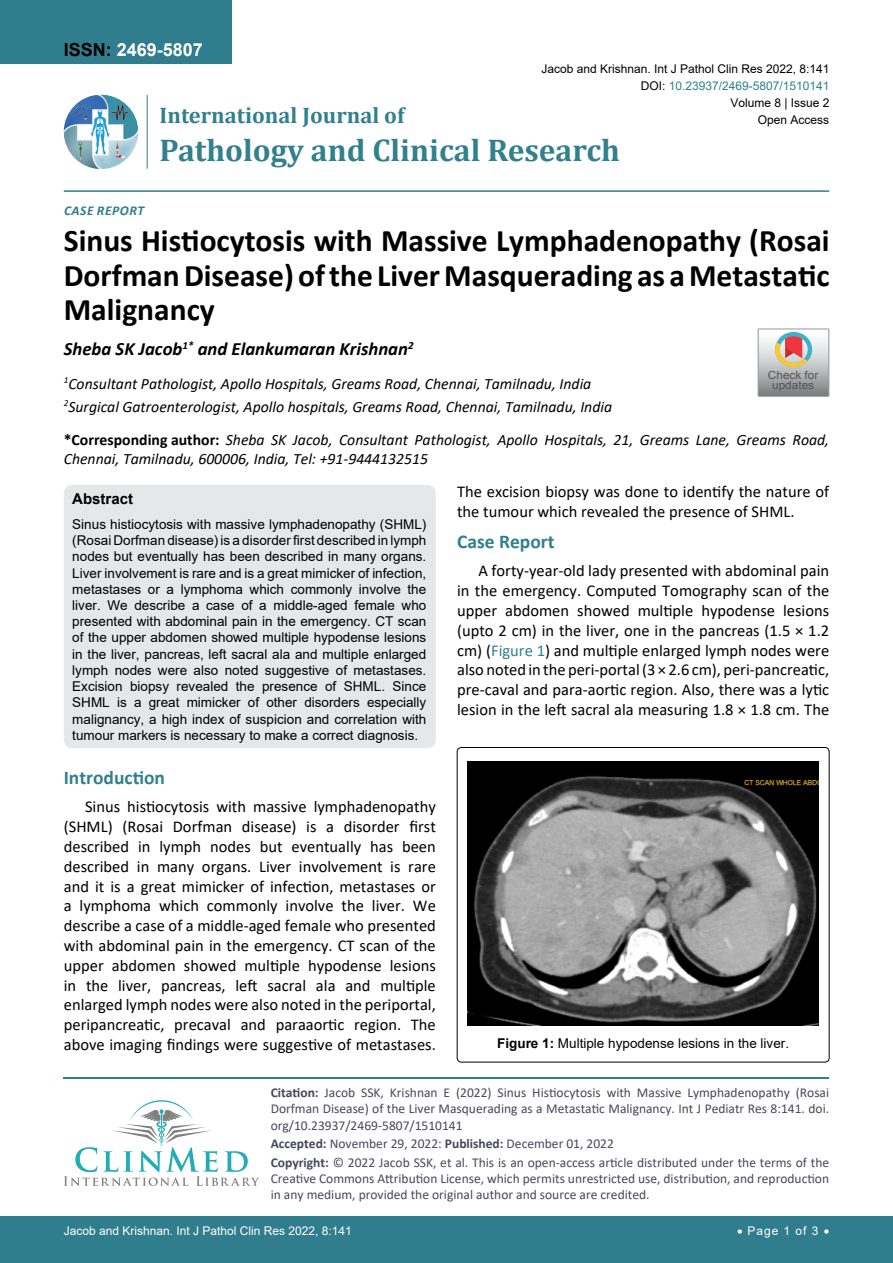
<style>
.page{position:relative;width:893px;height:1263px;background:#fff}
.page>*{position:absolute;margin:0;border:0;box-sizing:border-box;transform-origin:0 0}
.t1{font:700 31.5px/34.5px "Calibri";color:#000;text-align:justify}
.t2{font:700 31.5px "Cambria";color:#30808d}
.t3{font:700 22.5px "Cambria";color:#30808d}
.t4{font:700 19.5px "Calibri";color:#30808d}
.t5{font:italic 700 18.75px "Calibri";color:#000}
.t6{font:700 18px "Arial";color:#fff}
.t7{font:16.5px/19.8px "Calibri";color:#000;text-align:justify}
.t8{font:italic 15.75px/23.1px "Calibri";color:#000}
.t9{font:700 15px "Arial";color:#000}
.t10{font:13.5px/16.2px "Arial";color:#000;text-align:justify}
.t11{font:13.5px/16.2px "Calibri";color:#47475c}
.t12{font:italic 700 13.5px "Calibri";letter-spacing:.04em;color:#307d8d}
.t13{font:12px "Arial";color:#000}
.t14{font:12px "Arial";color:#fff}
.t15{font:12px "Arial";color:#30808d}
.t16{font:11.1px/9.6px "Arial";color:#535353;text-align:center;scale:1.06 1}
.s1{color:#000}
.s2{font-weight:700;font-style:normal}
.s3{color:#30808d}
.s4{font-weight:700}
</style>
<div class="page">
<hr style="left:64px;top:1077px;width:765px;height:1px;background:#30808d">
<svg style="left:64px;top:1100px;width:195px;height:86px"></svg>
<div style="left:0;top:0;width:231px;height:64px;background:#307d8d"></div>
<img style="left:64px;top:95px;width:74px;height:74px;border-radius:37px">
<hr style="left:147px;top:95px;width:1px;height:74px;background:#307d8d">
<hr style="left:64px;top:190px;width:765px;height:2px;background:#307d8d">
<div style="left:0;top:1217px;width:893px;height:46px;background:#307d8d"></div>
<div style="left:64px;top:485px;width:372px;height:263px;background:#e6e7e8;border-radius:9px"></div>
<svg style="left:758px;top:329px;width:71px;height:67px;background:#bdb6b3"></svg>
<div style="left:457px;top:747px;width:372px;height:315px;border:1px solid #000;border-radius:4px"></div>
<img style="left:468px;top:761px;width:351px;height:264px">
<p class="t6" style="left:64px;top:37px;width:141px"><span class="s1">ISSN:</span> 2469-5807</p>
<p class="t12" style="left:64px;top:201px;width:82px">case report</p>
<p class="t13" style="left:541px;top:60px;width:290px">Jacob and Krishnan. Int J Pathol Clin Res 2022, 8:141</p>
<p class="t13" style="left:730px;top:95px;width:101px">Volume 8 | Issue 2</p>
<p class="t15" style="left:641px;top:77px;width:190px"><span class="s1">DOI:</span> 10.23937/2469-5807/1510141</p>
<h2 class="t3" style="left:160px;top:100px;width:246px">International Journal of</h2>
<h1 class="t2" style="left:160px;top:128px;width:462px">Pathology and Clinical Research</h1>
<p class="t13" style="left:758px;top:112px;width:73px">Open Access</p>
<h1 class="t1" style="left:64px;top:223px;width:767px">Sinus Histiocytosis with Massive Lymphadenopathy (Rosai Dorfman Disease) of the Liver Masquerading as a Metastatic Malignancy</h1>
<p class="t5" style="left:64px;top:336px;width:351px">Sheba SK Jacob<sup>1*</sup> and Elankumaran Krishnan<sup>2</sup></p>
<p class="t8" style="left:64px;top:371px;width:550px"><sup>1</sup>Consultant Pathologist, Apollo Hospitals, Greams Road, Chennai, Tamilnadu, India<br><sup>2</sup>Surgical Gatroenterologist, Apollo hospitals, Greams Road, Chennai, Tamilnadu, India</p>
<p class="t8" style="left:64px;top:429px;width:767px;line-height:18.9px"><span class="s2">*Corresponding author:</span> Sheba SK Jacob, Consultant Pathologist, Apollo Hospitals, 21, Greams Lane, Greams Road,<br>Chennai, Tamilnadu, 600006, India, Tel: +91-9444132515</p>
<p class="t9" style="left:72px;top:488px;width:62px">Abstract</p>
<p class="t10" style="left:72px;top:516px;width:356px">Sinus histiocytosis with massive lymphadenopathy (SHML) (Rosai Dorfman disease) is a disorder first described in lymph nodes but eventually has been described in many organs.<br>Liver involvement is rare and is a great mimicker of infection, metastases or a lymphoma which commonly involve the liver. We describe a case of a middle-aged female who presented with abdominal pain in the emergency. CT scan of the upper abdomen showed multiple hypodense lesions in the liver, pancreas, left sacral ala and multiple enlarged lymph nodes were also noted suggestive of metastases.<br>Excision biopsy revealed the presence of SHML. Since SHML is a great mimicker of other disorders especially malignancy, a high index of suspicion and correlation with tumour markers is necessary to make a correct diagnosis.</p>
<p class="t16" style="left:768px;top:370px;width:49px">Check for updates</p>
<p class="t7" style="left:457px;top:481px;width:374px">The excision biopsy was done to identify the nature of the tumour which revealed the presence of SHML.</p>
<p class="t4" style="left:457px;top:528px;width:99px">Case Report</p>
<p class="t7" style="left:457px;top:561px;width:374px;text-indent:21px">A forty-year-old lady presented with abdominal pain in the emergency. Computed Tomography scan of the upper abdomen showed multiple hypodense lesions (upto 2 cm) in the liver, one in the pancreas (1.5 × 1.2 cm) (<span class="s3">Figure 1</span>) and multiple enlarged lymph nodes were also noted in the peri-portal (3 × 2.6 cm), peri-pancreatic, pre-caval and para-aortic region. Also, there was a lytic lesion in the left sacral ala measuring 1.8 × 1.8 cm. The</p>
<p class="t4" style="left:64px;top:764px;width:103px">Introduction</p>
<p class="t7" style="left:64px;top:797px;width:374px;text-indent:21px">Sinus histiocytosis with massive lymphadenopathy (SHML) (Rosai Dorfman disease) is a disorder first described in lymph nodes but eventually has been described in many organs. Liver involvement is rare and it is a great mimicker of infection, metastases or a lymphoma which commonly involve the liver. We describe a case of a middle-aged female who presented with abdominal pain in the emergency. CT scan of the upper abdomen showed multiple hypodense lesions in the liver, pancreas, left sacral ala and multiple enlarged lymph nodes were also noted in the periportal, peripancreatic, precaval and paraaortic region. The above imaging findings were suggestive of metastases.</p>
<p class="t10" style="left:497px;top:1035px;width:293px"><span class="s4">Figure 1:</span> Multiple hypodense lesions in the liver.</p>
<p class="t11" style="left:271px;top:1084px;width:560px;text-align:justify"><span class="s4">Citation:</span> Jacob SSK, Krishnan E (2022) Sinus Histiocytosis with Massive Lymphadenopathy (Rosai Dorfman Disease) of the Liver Masquerading as a Metastatic Malignancy. Int J Pediatr Res 8:141. doi. org/10.23937/2469-5807/1510141</p>
<p class="t11" style="left:271px;top:1134px;width:560px;line-height:18.6px"><span class="s4">Accepted:</span> November 29, 2022: <span class="s4">Published:</span> December 01, 2022<br><span class="s4">Copyright:</span> © 2022 Jacob SSK, et al. This is an open-access article distributed under the terms of the</p>
<p class="t11" style="left:271px;top:1170px;width:560px">Creative Commons Attribution License, which permits unrestricted use, distribution, and reproduction in any medium, provided the original author and source are credited.</p>
<p class="t14" style="left:64px;top:1223px;width:290px">Jacob and Krishnan. Int J Pathol Clin Res 2022, 8:141</p>
<p class="t14" style="left:737px;top:1223px;width:94px">• Page 1 of 3 •</p>
</div>
